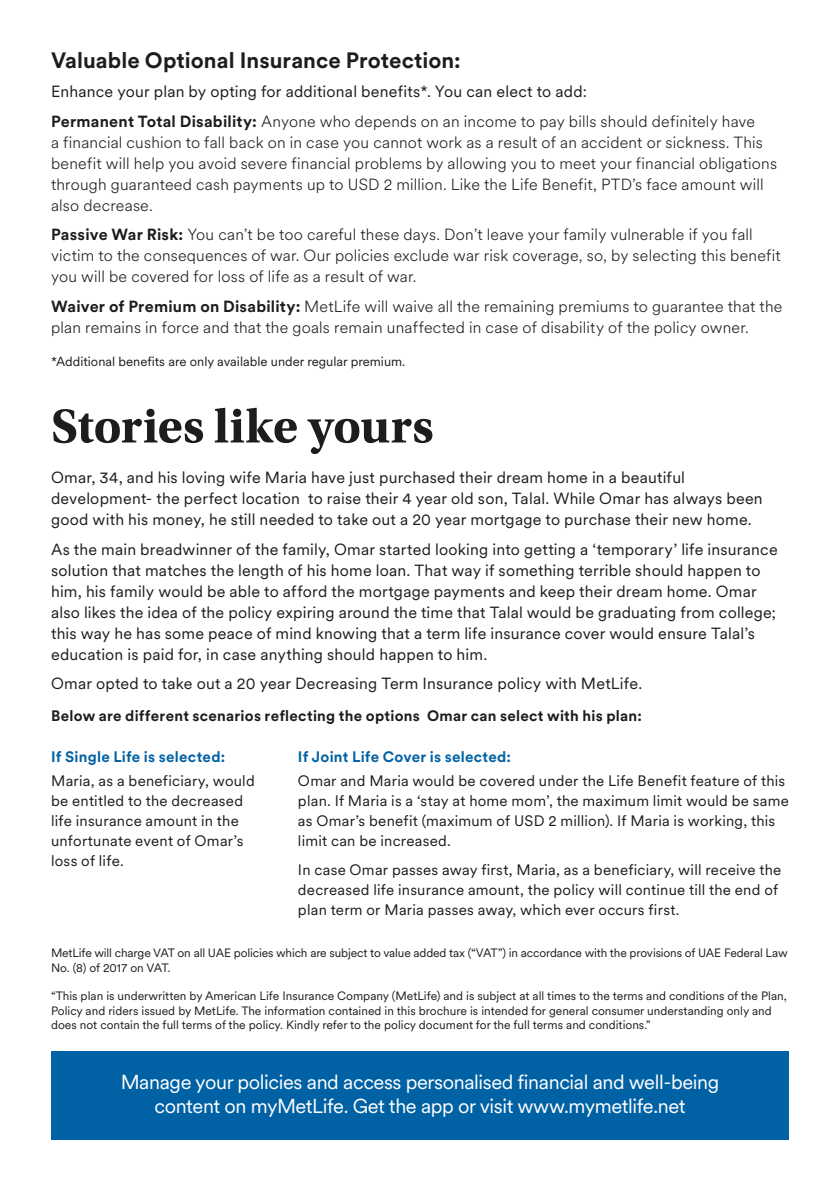
<style>
.page{position:relative;width:840px;height:1191px;background:#fff}
.page>*{position:absolute;margin:0;border:0;box-sizing:border-box;transform-origin:0 0}
.t1{font:700 50px "Utopia Std";letter-spacing:-.005em;color:#1d1d1b}
.t2{font:700 22px "Met Life Circular";color:#1d1d1b}
.t3{font:20px/24px "Met Life Circular";letter-spacing:-.02em;color:#fff;text-align:center}
.t4{font:16px/21px "Met Life Circular";letter-spacing:.015em;color:#1d1d1b}
.t5{font:300 16px/21px "Met Life Circular";letter-spacing:.01em;color:#1d1d1b}
.t6{font:15px/20px "Met Life Circular";letter-spacing:.015em;color:#1d1d1b}
.t7{font:700 15px "Met Life Circular";letter-spacing:.02em;color:#1d1d1b}
.t8{font:700 15px "Met Life Circular";letter-spacing:.015em;color:#0062a4}
.t9{font:13px "Met Life Circular";color:#1d1d1b}
.t10{font:12px/14.4px "Met Life Circular";color:#1d1d1b}
.s1{font-weight:700}
.s2{font-weight:300}
</style>
<div class="page">
<div style="left:51px;top:1052px;width:737px;height:88px;background:#0062a4"></div>
<h2 class="t2" style="left:51px;top:45px;width:411px">Valuable Optional Insurance Protection:</h2>
<p class="t4" style="left:51px;top:76px;width:705px;line-height:29.6px">Enhance your plan by opting for additional benefits*. You can elect to add:<br><span class="s1">Permanent Total Disability:</span> <span class="s2">Anyone who depends on an income to pay bills should definitely have</span></p>
<p class="t5" style="left:51px;top:131px;width:727px">a financial cushion to fall back on in case you cannot work as a result of an accident or sickness. This benefit will help you avoid severe financial problems by allowing you to meet your financial obligations through guaranteed cash payments up to USD 2 million. Like the Life Benefit, PTD’s face amount will also decrease.</p>
<p class="t5" style="left:51px;top:223px;width:730px"><span class="s1">Passive War Risk:</span> You can’t be too careful these days. Don’t leave your family vulnerable if you fall victim to the consequences of war. Our policies exclude war risk coverage, so, by selecting this benefit you will be covered for loss of life as a result of war.</p>
<p class="t5" style="left:51px;top:295px;width:732px"><span class="s1">Waiver of Premium on Disability:</span> MetLife will waive all the remaining premiums to guarantee that the plan remains in force and that the goals remain unaffected in case of disability of the policy owner.</p>
<p class="t9" style="left:51px;top:353px;width:355px">*Additional benefits are only available under regular premium.</p>
<h1 class="t1" style="left:51px;top:397px;width:384px">Stories like yours</h1>
<p class="t4" style="left:51px;top:466px;width:712px">Omar, 34, and his loving wife Maria have just purchased their dream home in a beautiful development- the perfect location to raise their 4 year old son, Talal. While Omar has always been good with his money, he still needed to take out a 20 year mortgage to purchase their new home.</p>
<p class="t4" style="left:51px;top:538px;width:727px">As the main breadwinner of the family, Omar started looking into getting a ‘temporary’ life insurance solution that matches the length of his home loan. That way if something terrible should happen to him, his family would be able to afford the mortgage payments and keep their dream home. Omar also likes the idea of the policy expiring around the time that Talal would be graduating from college; this way he has some peace of mind knowing that a term life insurance cover would ensure Talal’s education is paid for, in case anything should happen to him.</p>
<p class="t4" style="left:51px;top:672px;width:592px">Omar opted to take out a 20 year Decreasing Term Insurance policy with MetLife.</p>
<p class="t7" style="left:51px;top:705px;width:592px">Below are different scenarios reflecting the options Omar can select with his plan:</p>
<p class="t8" style="left:298px;top:746px;width:214px">If Joint Life Cover is selected:</p>
<p class="t6" style="left:298px;top:770px;width:492px">Omar and Maria would be covered under the Life Benefit feature of this plan. If Maria is a ‘stay at home mom’, the maximum limit would be same as Omar’s benefit (maximum of USD 2 million). If Maria is working, this limit can be increased.</p>
<p class="t6" style="left:298px;top:858px;width:484px">In case Omar passes away first, Maria, as a beneficiary, will receive the decreased life insurance amount, the policy will continue till the end of plan term or Maria passes away, which ever occurs first.</p>
<p class="t8" style="left:51px;top:746px;width:175px">If Single Life is selected:</p>
<p class="t6" style="left:51px;top:770px;width:205px">Maria, as a beneficiary, would be entitled to the decreased life insurance amount in the unfortunate event of Omar’s loss of life.</p>
<p class="t10" style="left:51px;top:945px;width:737px">MetLife will charge VAT on all UAE policies which are subject to value added tax (“VAT”) in accordance with the provisions of UAE Federal Law<br>No. (8) of 2017 on VAT.</p>
<p class="t10" style="left:51px;top:988px;width:737px">“This plan is underwritten by American Life Insurance Company (MetLife) and is subject at all times to the terms and conditions of the Plan,<br>Policy and riders issued by MetLife. The information contained in this brochure is intended for general consumer understanding only and does not contain the full terms of the policy. Kindly refer to the policy document for the full terms and conditions.”</p>
<p class="t3" style="left:121px;top:1068px;width:599px">Manage your policies and access personalised financial and well-being content on myMetLife. Get the app or visit www.mymetlife.net</p>
</div>
